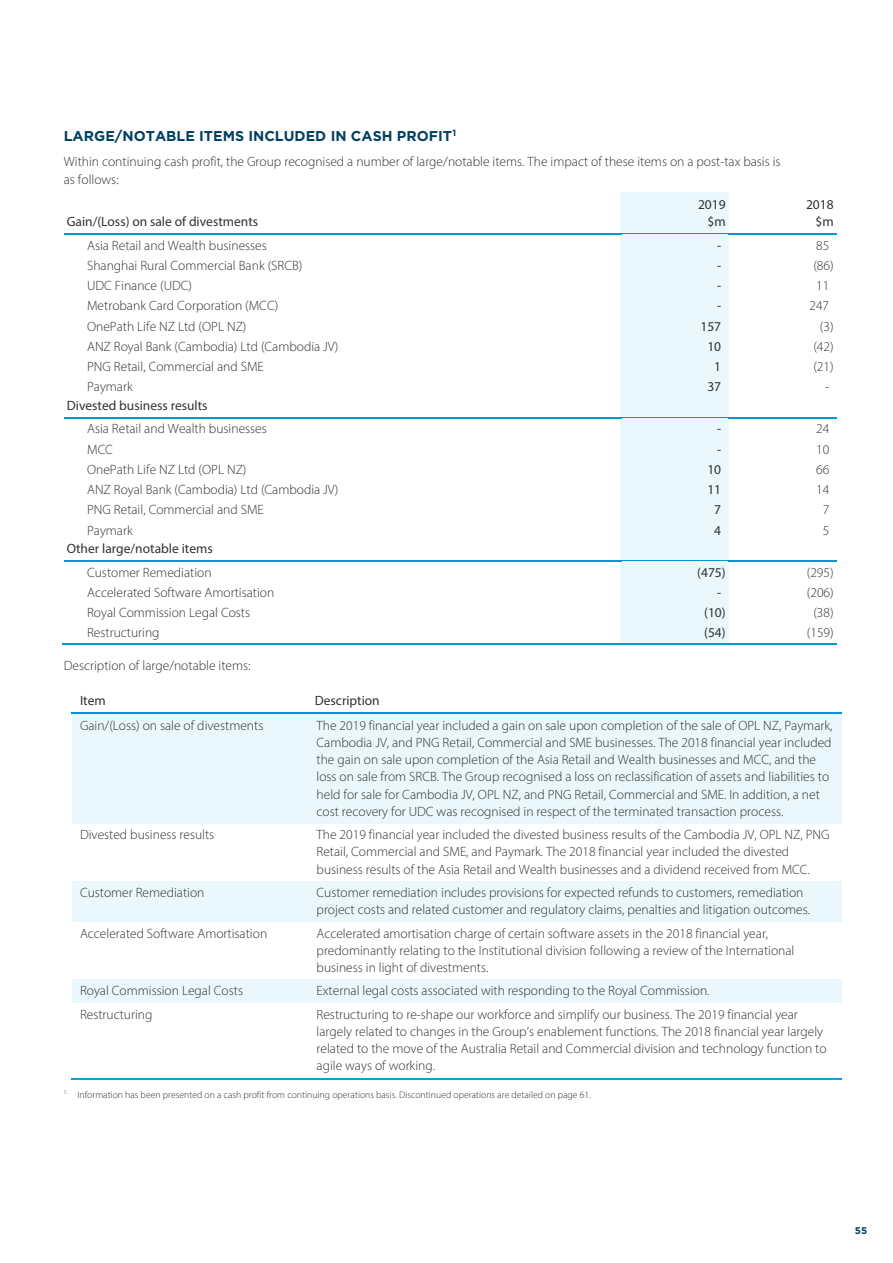
<style>
.page{position:relative;width:893px;height:1263px;background:#fff}
.page>*{position:absolute;margin:0;border:0;box-sizing:border-box;transform-origin:0 0}
.t1{font:700 14.25px "Gotham";color:#004062}
.t2{font:300 13.5px/17.2px "Myriad Pro";color:#303130}
.t3{font:13.5px "Myriad Pro";color:#303130}
.t4{font:300 9.75px "Myriad Pro";color:#303130}
.t5{font:700 9.75px "Gotham";color:#003f61}
</style>
<div class="page">
<div style="left:621px;top:192px;width:108px;height:20px;background:#eaf7fd"></div>
<div style="left:621px;top:213px;width:108px;height:20px;background:#eaf7fd"></div>
<hr style="left:621px;top:212px;width:108px;height:1px;background:#eaf7fd">
<div style="left:621px;top:235px;width:108px;height:20px;background:#eaf7fd"></div>
<hr style="left:64px;top:233px;width:557px;height:2px;background:#009ad0">
<hr style="left:622px;top:233px;width:107px;height:2px;background:#009ad0">
<hr style="left:729px;top:233px;width:108px;height:2px;background:#009ad0">
<div style="left:621px;top:255px;width:108px;height:20px;background:#eaf7fd"></div>
<div style="left:621px;top:275px;width:108px;height:21px;background:#eaf7fd"></div>
<div style="left:621px;top:296px;width:108px;height:20px;background:#eaf7fd"></div>
<div style="left:621px;top:316px;width:108px;height:20px;background:#eaf7fd"></div>
<div style="left:621px;top:336px;width:108px;height:20px;background:#eaf7fd"></div>
<div style="left:621px;top:356px;width:108px;height:21px;background:#eaf7fd"></div>
<div style="left:621px;top:377px;width:108px;height:20px;background:#eaf7fd"></div>
<div style="left:621px;top:397px;width:108px;height:20px;background:#eaf7fd"></div>
<div style="left:621px;top:419px;width:108px;height:20px;background:#eaf7fd"></div>
<hr style="left:64px;top:417px;width:557px;height:1px;background:#009ad0">
<hr style="left:622px;top:417px;width:107px;height:1px;background:#009ad0">
<hr style="left:729px;top:417px;width:108px;height:1px;background:#009ad0">
<div style="left:621px;top:439px;width:108px;height:20px;background:#eaf7fd"></div>
<div style="left:621px;top:459px;width:108px;height:20px;background:#eaf7fd"></div>
<div style="left:621px;top:479px;width:108px;height:21px;background:#eaf7fd"></div>
<div style="left:621px;top:500px;width:108px;height:20px;background:#eaf7fd"></div>
<div style="left:621px;top:520px;width:108px;height:20px;background:#eaf7fd"></div>
<div style="left:621px;top:540px;width:108px;height:20px;background:#eaf7fd"></div>
<div style="left:621px;top:562px;width:108px;height:20px;background:#eaf7fd"></div>
<hr style="left:64px;top:560px;width:557px;height:2px;background:#009ad0">
<hr style="left:622px;top:560px;width:107px;height:2px;background:#009ad0">
<hr style="left:729px;top:560px;width:108px;height:2px;background:#009ad0">
<div style="left:621px;top:582px;width:108px;height:20px;background:#eaf7fd"></div>
<div style="left:621px;top:602px;width:108px;height:21px;background:#eaf7fd"></div>
<div style="left:621px;top:623px;width:108px;height:20px;background:#eaf7fd"></div>
<hr style="left:63px;top:643px;width:558px;height:1px;background:#009ad0">
<hr style="left:620px;top:643px;width:109px;height:1px;background:#009ad0">
<hr style="left:728px;top:643px;width:109px;height:1px;background:#009ad0">
<div style="left:72px;top:714px;width:245px;height:110px;background:#eaf7fd"></div>
<div style="left:317px;top:714px;width:524px;height:110px;background:#eaf7fd"></div>
<hr style="left:72px;top:712px;width:189px;height:2px;background:#0095d6">
<hr style="left:261px;top:712px;width:56px;height:2px;background:#0095d6">
<hr style="left:317px;top:712px;width:437px;height:2px;background:#0095d6">
<hr style="left:755px;top:712px;width:86px;height:2px;background:#0095d6">
<div style="left:72px;top:881px;width:245px;height:41px;background:#eaf7fd"></div>
<div style="left:317px;top:881px;width:524px;height:41px;background:#eaf7fd"></div>
<div style="left:72px;top:980px;width:245px;height:23px;background:#eaf7fd"></div>
<div style="left:317px;top:980px;width:524px;height:23px;background:#eaf7fd"></div>
<hr style="left:71px;top:1078px;width:246px;height:1px;background:#00a1e0">
<hr style="left:315px;top:1078px;width:526px;height:1px;background:#00a1e0">
<p class="t1" style="left:64px;top:127px;width:394px">LARGE/NOTABLE ITEMS INCLUDED IN CASH PROFIT<sup>1</sup></p>
<p class="t2" style="left:64px;top:153px;width:718px">Within continuing cash profit, the Group recognised a number of large/notable items. The impact of these items on a post-tax basis is as follows:</p>
<p class="t3" style="left:698px;top:196px;width:29px">2019</p>
<p class="t3" style="left:806px;top:196px;width:29px">2018</p>
<p class="t3" style="left:67px;top:213px;width:193px">Gain/(Loss) on sale of divestments</p>
<p class="t3" style="left:707px;top:213px;width:20px">$m</p>
<p class="t3" style="left:815px;top:213px;width:20px">$m</p>
<p class="t2" style="left:87px;top:236px;width:181px">Asia Retail and Wealth businesses</p>
<p class="t3" style="left:717px;top:237px;width:6px">-</p>
<p class="t2" style="left:816px;top:236px;width:15px">85</p>
<p class="t2" style="left:87px;top:256px;width:217px">Shanghai Rural Commercial Bank (SRCB)</p>
<p class="t3" style="left:717px;top:257px;width:6px">-</p>
<p class="t2" style="left:813px;top:256px;width:22px">(86)</p>
<p class="t2" style="left:87px;top:277px;width:107px">UDC Finance (UDC)</p>
<p class="t3" style="left:717px;top:277px;width:6px">-</p>
<p class="t2" style="left:816px;top:277px;width:15px">11</p>
<p class="t2" style="left:87px;top:297px;width:193px">Metrobank Card Corporation (MCC)</p>
<p class="t3" style="left:717px;top:297px;width:6px">-</p>
<p class="t2" style="left:809px;top:297px;width:21px">247</p>
<p class="t2" style="left:87px;top:317px;width:161px">OnePath Life NZ Ltd (OPL NZ)</p>
<p class="t3" style="left:700px;top:318px;width:22px">157</p>
<p class="t2" style="left:820px;top:317px;width:15px">(3)</p>
<p class="t2" style="left:87px;top:337px;width:253px">ANZ Royal Bank (Cambodia) Ltd (Cambodia JV)</p>
<p class="t3" style="left:707px;top:338px;width:15px">10</p>
<p class="t2" style="left:813px;top:337px;width:22px">(42)</p>
<p class="t2" style="left:87px;top:358px;width:178px">PNG Retail, Commercial and SME</p>
<p class="t3" style="left:714px;top:358px;width:8px">1</p>
<p class="t2" style="left:813px;top:358px;width:22px">(21)</p>
<p class="t2" style="left:87px;top:378px;width:47px">Paymark</p>
<p class="t3" style="left:707px;top:378px;width:15px">37</p>
<p class="t2" style="left:825px;top:378px;width:6px">-</p>
<p class="t3" style="left:67px;top:397px;width:142px">Divested business results</p>
<p class="t2" style="left:87px;top:420px;width:181px">Asia Retail and Wealth businesses</p>
<p class="t3" style="left:717px;top:420px;width:6px">-</p>
<p class="t2" style="left:816px;top:420px;width:15px">24</p>
<p class="t2" style="left:87px;top:440px;width:27px">MCC</p>
<p class="t3" style="left:717px;top:441px;width:6px">-</p>
<p class="t2" style="left:816px;top:440px;width:15px">10</p>
<p class="t2" style="left:87px;top:461px;width:161px">OnePath Life NZ Ltd (OPL NZ)</p>
<p class="t3" style="left:707px;top:461px;width:15px">10</p>
<p class="t2" style="left:816px;top:461px;width:15px">66</p>
<p class="t2" style="left:87px;top:481px;width:253px">ANZ Royal Bank (Cambodia) Ltd (Cambodia JV)</p>
<p class="t3" style="left:707px;top:481px;width:15px">11</p>
<p class="t2" style="left:816px;top:481px;width:15px">14</p>
<p class="t2" style="left:87px;top:501px;width:178px">PNG Retail, Commercial and SME</p>
<p class="t3" style="left:714px;top:501px;width:8px">7</p>
<p class="t2" style="left:823px;top:501px;width:8px">7</p>
<p class="t2" style="left:87px;top:521px;width:47px">Paymark</p>
<p class="t3" style="left:714px;top:522px;width:8px">4</p>
<p class="t2" style="left:823px;top:521px;width:8px">5</p>
<p class="t3" style="left:67px;top:540px;width:147px">Other large/notable items</p>
<p class="t2" style="left:87px;top:563px;width:126px">Customer Remediation</p>
<p class="t3" style="left:697px;top:564px;width:30px">(475)</p>
<p class="t2" style="left:807px;top:563px;width:28px">(295)</p>
<p class="t2" style="left:87px;top:584px;width:189px">Accelerated Software Amortisation</p>
<p class="t3" style="left:717px;top:584px;width:6px">-</p>
<p class="t2" style="left:807px;top:584px;width:28px">(206)</p>
<p class="t2" style="left:87px;top:604px;width:165px">Royal Commission Legal Costs</p>
<p class="t3" style="left:704px;top:604px;width:23px">(10)</p>
<p class="t2" style="left:813px;top:604px;width:22px">(38)</p>
<p class="t2" style="left:87px;top:624px;width:74px">Restructuring</p>
<p class="t3" style="left:704px;top:625px;width:23px">(54)</p>
<p class="t2" style="left:807px;top:624px;width:28px">(159)</p>
<p class="t2" style="left:64px;top:657px;width:188px">Description of large/notable items:</p>
<p class="t3" style="left:80px;top:692px;width:27px">Item</p>
<p class="t3" style="left:315px;top:692px;width:66px">Description</p>
<p class="t2" style="left:80px;top:716px;width:185px">Gain/(Loss) on sale of divestments</p>
<p class="t2" style="left:317px;top:716px;width:517px">The 2019 financial year included a gain on sale upon completion of the sale of OPL NZ, Paymark, Cambodia JV, and PNG Retail, Commercial and SME businesses. The 2018 financial year included the gain on sale upon completion of the Asia Retail and Wealth businesses and MCC, and the loss on sale from SRCB. The Group recognised a loss on reclassification of assets and liabilities to held for sale for Cambodia JV, OPL NZ, and PNG Retail, Commercial and SME. In addition, a net cost recovery for UDC was recognised in respect of the terminated transaction process.</p>
<p class="t2" style="left:80px;top:826px;width:136px">Divested business results</p>
<p class="t2" style="left:317px;top:826px;width:514px">The 2019 financial year included the divested business results of the Cambodia JV, OPL NZ, PNG<br>Retail, Commercial and SME, and Paymark. The 2018 financial year included the divested business results of the Asia Retail and Wealth businesses and a dividend received from MCC.</p>
<p class="t2" style="left:80px;top:884px;width:126px">Customer Remediation</p>
<p class="t2" style="left:317px;top:884px;width:495px">Customer remediation includes provisions for expected refunds to customers, remediation project costs and related customer and regulatory claims, penalties and litigation outcomes.</p>
<p class="t2" style="left:80px;top:924px;width:189px">Accelerated Software Amortisation</p>
<p class="t2" style="left:317px;top:924px;width:479px">Accelerated amortisation charge of certain software assets in the 2018 financial year, predominantly relating to the Institutional division following a review of the International business in light of divestments.</p>
<p class="t2" style="left:80px;top:982px;width:165px">Royal Commission Legal Costs</p>
<p class="t2" style="left:317px;top:982px;width:395px">External legal costs associated with responding to the Royal Commission.</p>
<p class="t2" style="left:80px;top:1005px;width:74px">Restructuring</p>
<p class="t2" style="left:317px;top:1005px;width:511px">Restructuring to re-shape our workforce and simplify our business. The 2019 financial year largely related to changes in the Group’s enablement functions. The 2018 financial year largely related to the move of the Australia Retail and Commercial division and technology function to agile ways of working.</p>
<p class="t4" style="left:64px;top:1088px;width:529px"><sup>1.</sup> Information has been presented on a cash profit from continuing operations basis. Discontinued operations are detailed on page 61.</p>
<p class="t5" style="left:855px;top:1224px;width:14px">55</p>
</div>
